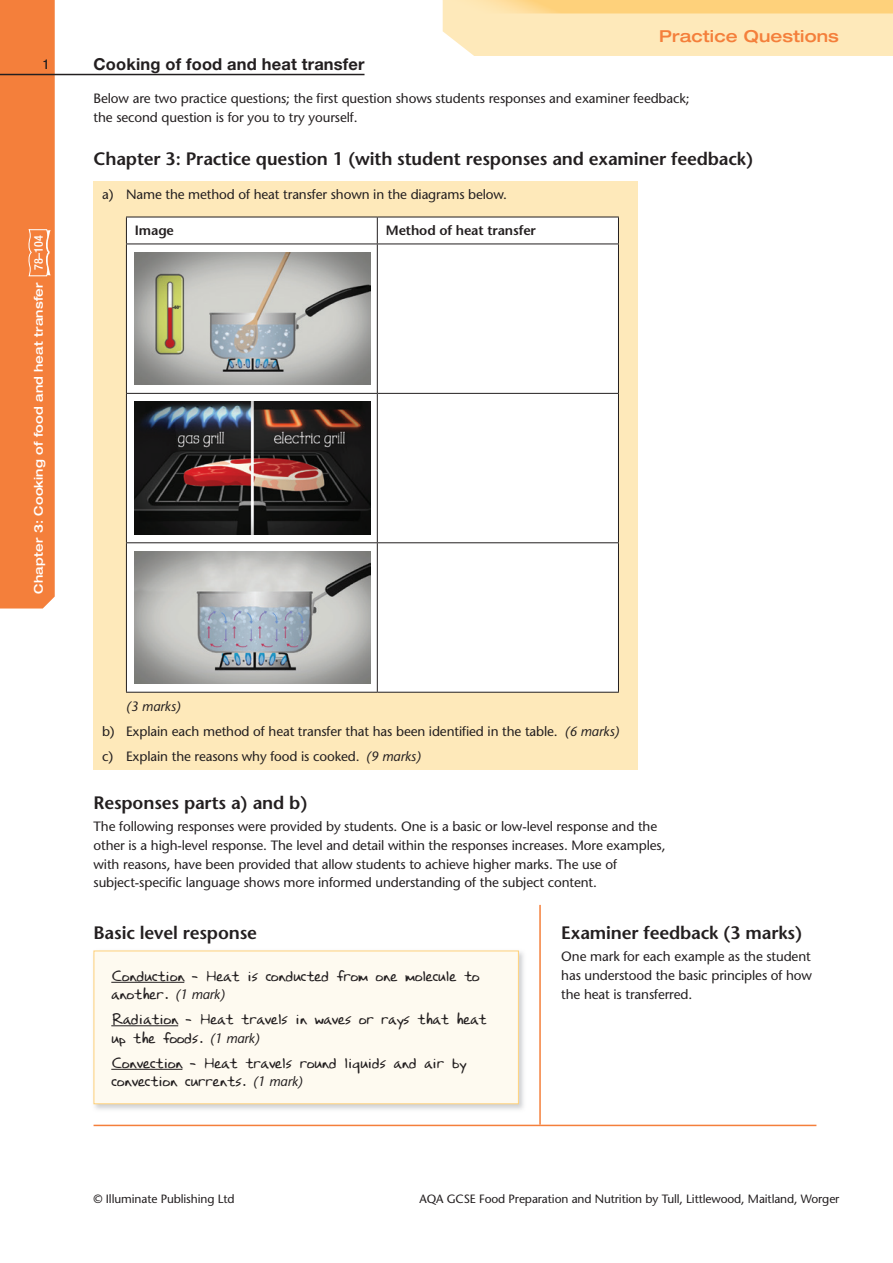
<style>
.page{position:relative;width:893px;height:1263px;background:#fff}
.page>*{position:absolute;margin:0;border:0;box-sizing:border-box;transform-origin:0 0}
.t1{font:600 18px "Stone Sans Std";letter-spacing:-.01em;color:#231f20}
.t2{font:16.5px/18.8px "Emilys Hand";letter-spacing:-.015em;color:#231f20}
.t3{font:700 16.5px "Helvetica Neue LT Std";letter-spacing:.01em;color:#231f20}
.t4{font:500 expanded 16.5px "Helvetica Neue LT Std";letter-spacing:.01em;color:#f47f3b}
.t5{font:500 13.5px/18.8px "Stone Sans Std";letter-spacing:-.01em;color:#231f20}
.t6{font:600 13.5px "Stone Sans Std";letter-spacing:-.01em;color:#231f20}
.t7{font:500 condensed 13.5px "Helvetica Neue LT Std";color:#231f20}
.t8{font:500 12px "Stone Sans Std";letter-spacing:-.01em;color:#231f20}
.t9{font:500 expanded 12px "Helvetica Neue LT Std";letter-spacing:.01em;color:#fff}
.s1{font-stretch:condensed}
.s2{font-style:italic}
.s3{font-family:"Stone Sans Std";font-weight:500;font-style:italic;font-size:13.5px}
</style>
<div class="page">
<div style="left:443px;top:13px;width:450px;height:43px;background:#fee9ba"></div>
<div style="left:0;top:0;width:55px;height:608px;background:#f47f3b"></div>
<div style="left:94px;top:181px;width:544px;height:588px;background:#fee9ba"></div>
<div style="left:127px;top:218px;width:491px;height:474px;background:#fff"></div>
<hr style="left:126px;top:217px;width:251px;height:1px;background:#231f20">
<svg style="left:126px;top:217px;width:1px;height:27px"></svg>
<hr style="left:377px;top:217px;width:242px;height:1px;background:#231f20">
<svg style="left:377px;top:217px;width:1px;height:27px"></svg>
<svg style="left:618px;top:217px;width:1px;height:27px"></svg>
<hr style="left:126px;top:244px;width:251px;height:1px;background:#231f20">
<hr style="left:126px;top:244px;width:1px;height:149px;background:#231f20">
<hr style="left:377px;top:244px;width:242px;height:1px;background:#231f20">
<hr style="left:377px;top:244px;width:1px;height:149px;background:#231f20">
<hr style="left:618px;top:244px;width:1px;height:149px;background:#231f20">
<hr style="left:126px;top:393px;width:251px;height:1px;background:#231f20">
<hr style="left:126px;top:394px;width:1px;height:148px;background:#231f20">
<hr style="left:377px;top:393px;width:242px;height:1px;background:#231f20">
<hr style="left:377px;top:394px;width:1px;height:148px;background:#231f20">
<hr style="left:618px;top:394px;width:1px;height:148px;background:#231f20">
<hr style="left:126px;top:542px;width:251px;height:1px;background:#231f20">
<hr style="left:126px;top:543px;width:1px;height:149px;background:#231f20">
<hr style="left:377px;top:542px;width:242px;height:1px;background:#231f20">
<hr style="left:377px;top:543px;width:1px;height:149px;background:#231f20">
<hr style="left:618px;top:543px;width:1px;height:149px;background:#231f20">
<hr style="left:126px;top:692px;width:251px;height:1px;background:#231f20">
<hr style="left:377px;top:692px;width:242px;height:1px;background:#231f20">
<img style="left:135px;top:252px;width:235px;height:133px">
<img style="left:135px;top:402px;width:235px;height:132px">
<img style="left:135px;top:551px;width:235px;height:133px">
<hr style="left:94px;top:1125px;width:446px;height:1px;background:#f47f3b">
<hr style="left:540px;top:1125px;width:276px;height:1px;background:#f47f3b">
<hr style="left:539px;top:905px;width:2px;height:220px;background:#f47f3b">
<img style="left:93px;top:950px;width:431px;height:160px">
<div style="left:94px;top:951px;width:424px;height:153px;background:#fefaf0"></div>
<hr style="left:111px;top:982px;width:73px;height:1px;background:#231f20">
<hr style="left:111px;top:1025px;width:67px;height:1px;background:#231f20">
<hr style="left:111px;top:1069px;width:71px;height:1px;background:#231f20">
<div style="left:94px;top:950px;width:425px;height:154px;border:1px solid #fed17b"></div>
<hr style="left:0;top:74px;width:364px;height:1px;background:#231f20">
<p class="t7" style="left:43px;top:56px;width:8px">1</p>
<p class="t3" style="left:94px;top:53px;width:273px">Cooking of food and heat transfer</p>
<p class="t4" style="left:659px;top:26px;width:181px">Practice Questions</p>
<p class="t9" style="left:31px;top:593px;width:360px;rotate:-90deg">Chapter 3: Cooking of food and heat transfer <span class="s1">78–104</span></p>
<p class="t5" style="left:94px;top:89px;width:598px">Below are two practice questions; the first question shows students responses and examiner feedback; the second question is for you to try yourself.</p>
<h1 class="t1" style="left:94px;top:148px;width:661px">Chapter 3: Practice question 1 (with student responses and examiner feedback)</h1>
<p class="t5" style="left:102px;top:185px;width:406px">a) Name the method of heat transfer shown in the diagrams below.</p>
<p class="t6" style="left:135px;top:223px;width:41px">Image</p>
<p class="t6" style="left:386px;top:223px;width:152px">Method of heat transfer</p>
<p class="t5" style="left:102px;top:694px;width:519px;line-height:24.8px;text-indent:24px"><span class="s2">(3 marks)<br></span>b) Explain each method of heat transfer that has been identified in the table. <span class="s2">(6 marks) </span>c) Explain the reasons why food is cooked. <span class="s2">(9 marks)</span></p>
<h1 class="t1" style="left:94px;top:792px;width:216px">Responses parts a) and b)</h1>
<p class="t5" style="left:94px;top:817px;width:573px">The following responses were provided by students. One is a basic or low-level response and the other is a high-level response. The level and detail within the responses increases. More examples, with reasons, have been provided that allow students to achieve higher marks. The use of subject-specific language shows more informed understanding of the subject content.</p>
<h1 class="t1" style="left:94px;top:922px;width:165px">Basic level response</h1>
<p class="t2" style="left:111px;top:965px;width:370px">Conduction – Heat is conducted from one molecule to another. <span class="s3">(1 mark)</span></p>
<p class="t2" style="left:111px;top:1009px;width:377px">Radiation – Heat travels in waves or rays that heat up the foods. <span class="s3">(1 mark)</span></p>
<p class="t2" style="left:111px;top:1052px;width:356px">Convection – Heat travels round liquids and air by convection currents. <span class="s3">(1 mark)</span></p>
<h1 class="t1" style="left:561px;top:922px;width:243px">Examiner feedback (3 marks)</h1>
<p class="t5" style="left:561px;top:947px;width:252px;text-align:justify">One mark for each example as the student has understood the basic principles of how the heat is transferred.</p>
<p class="t8" style="left:94px;top:1192px;width:143px">© Illuminate Publishing Ltd</p>
<p class="t8" style="left:420px;top:1192px;width:421px">AQA GCSE Food Preparation and Nutrition by Tull, Littlewood, Maitland, Worger</p>
</div>
